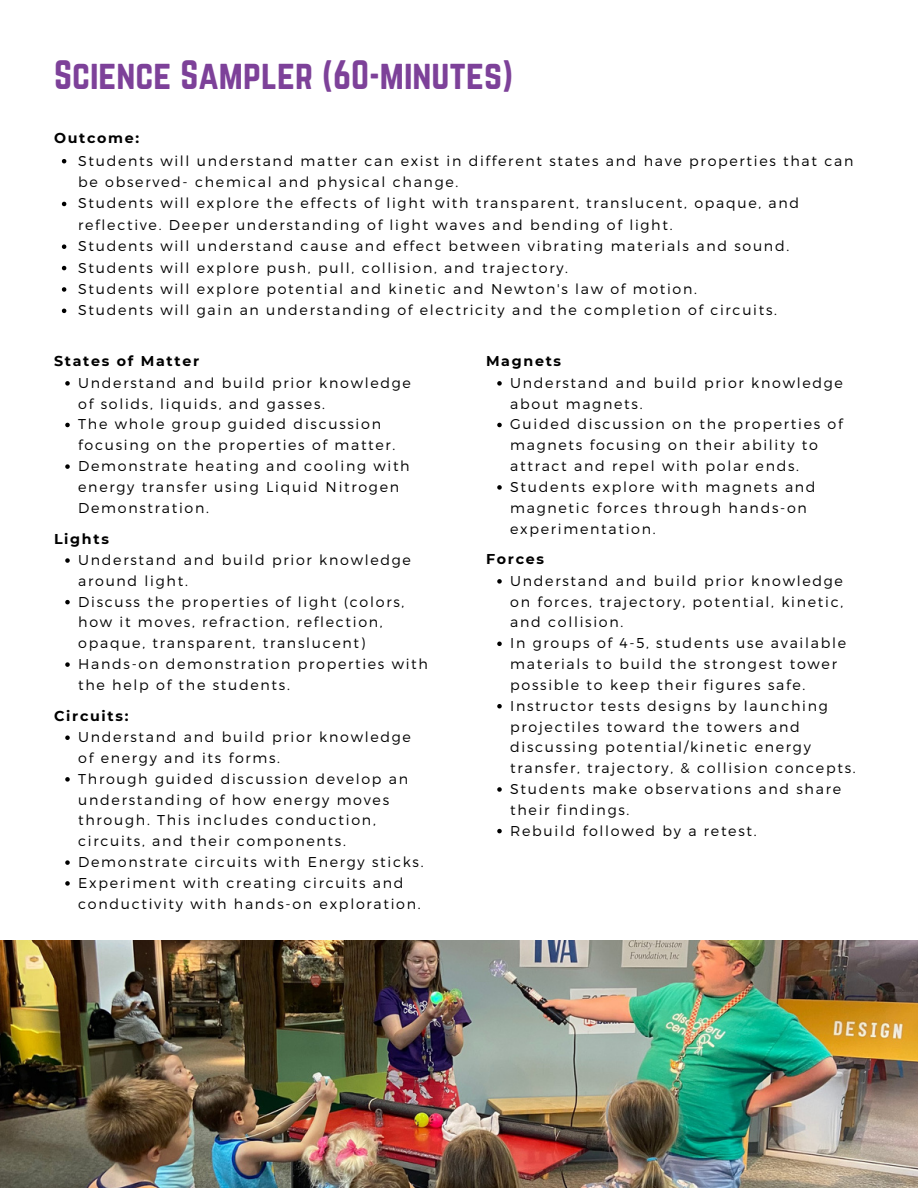
<style>
.page{position:relative;width:918px;height:1188px;background:#fff}
.page>*{position:absolute;margin:0;border:0;box-sizing:border-box;transform-origin:0 0}
.t1{font:36px "Norwester";color:#7d4199}
.t2{font:300 14.25px/20.9px "Montserrat";letter-spacing:.12em;color:#000}
.t3{font:700 14.25px "Montserrat";letter-spacing:.12em;color:#000}
</style>
<div class="page">
<img style="left:0;top:941px;width:918px;height:247px">
<svg style="left:497px;top:381px;width:5px;height:5px"></svg>
<svg style="left:497px;top:423px;width:5px;height:4px"></svg>
<svg style="left:497px;top:485px;width:5px;height:5px"></svg>
<svg style="left:497px;top:579px;width:5px;height:5px"></svg>
<svg style="left:497px;top:642px;width:5px;height:4px"></svg>
<svg style="left:497px;top:704px;width:5px;height:4px"></svg>
<svg style="left:497px;top:787px;width:5px;height:5px"></svg>
<svg style="left:497px;top:829px;width:5px;height:4px"></svg>
<svg style="left:62px;top:159px;width:4px;height:4px"></svg>
<svg style="left:62px;top:202px;width:4px;height:4px"></svg>
<svg style="left:62px;top:244px;width:4px;height:5px"></svg>
<svg style="left:62px;top:266px;width:4px;height:4px"></svg>
<svg style="left:62px;top:287px;width:4px;height:5px"></svg>
<svg style="left:62px;top:309px;width:4px;height:4px"></svg>
<svg style="left:65px;top:381px;width:5px;height:5px"></svg>
<svg style="left:65px;top:423px;width:5px;height:4px"></svg>
<svg style="left:65px;top:464px;width:5px;height:5px"></svg>
<svg style="left:65px;top:558px;width:5px;height:5px"></svg>
<svg style="left:65px;top:600px;width:5px;height:4px"></svg>
<svg style="left:65px;top:662px;width:5px;height:5px"></svg>
<svg style="left:65px;top:735px;width:5px;height:5px"></svg>
<svg style="left:65px;top:777px;width:5px;height:5px"></svg>
<svg style="left:65px;top:860px;width:5px;height:5px"></svg>
<svg style="left:65px;top:881px;width:5px;height:5px"></svg>
<p class="t1" style="left:54px;top:53px;width:461px">SCIENCE SAMPLER (60-MINUTES)</p>
<p class="t3" style="left:54px;top:129px;width:87px">Outcome:</p>
<p class="t2" style="left:78px;top:149px;width:777px;line-height:21.3px">Students will understand matter can exist in different states and have properties that can be observed- chemical and physical change.</p>
<p class="t2" style="left:78px;top:192px;width:723px;line-height:21.3px">Students will explore the effects of light with transparent, translucent, opaque, and reflective. Deeper understanding of light waves and bending of light.</p>
<p class="t2" style="left:78px;top:235px;width:713px">Students will understand cause and effect between vibrating materials and sound.</p>
<p class="t2" style="left:78px;top:256px;width:491px">Students will explore push, pull, collision, and trajectory.</p>
<p class="t2" style="left:78px;top:278px;width:620px">Students will explore potential and kinetic and Newton's law of motion.</p>
<p class="t2" style="left:78px;top:299px;width:700px">Students will gain an understanding of electricity and the completion of circuits.</p>
<p class="t3" style="left:54px;top:353px;width:147px">States of Matter</p>
<p class="t2" style="left:78px;top:372px;width:334px">Understand and build prior knowledge of solids, liquids, and gasses.</p>
<p class="t2" style="left:78px;top:413px;width:319px">The whole group guided discussion focusing on the properties of matter.</p>
<p class="t2" style="left:78px;top:455px;width:333px">Demonstrate heating and cooling with energy transfer using Liquid Nitrogen<br>Demonstration.</p>
<p class="t3" style="left:54px;top:530px;width:57px">Lights</p>
<p class="t2" style="left:78px;top:549px;width:334px">Understand and build prior knowledge around light.</p>
<p class="t2" style="left:78px;top:590px;width:328px">Discuss the properties of light (colors, how it moves, refraction, reflection, opaque, transparent, translucent)</p>
<p class="t2" style="left:78px;top:653px;width:351px">Hands-on demonstration properties with the help of the students.</p>
<p class="t2" style="left:78px;top:726px;width:334px">Understand and build prior knowledge of energy and its forms.</p>
<p class="t2" style="left:78px;top:768px;width:331px">Through guided discussion develop an understanding of how energy moves through. This includes conduction, circuits, and their components.</p>
<p class="t2" style="left:78px;top:851px;width:347px">Demonstrate circuits with Energy sticks.</p>
<p class="t2" style="left:78px;top:872px;width:344px">Experiment with creating circuits and conductivity with hands-on exploration.</p>
<p class="t3" style="left:54px;top:707px;width:76px">Circuits:</p>
<p class="t3" style="left:486px;top:353px;width:77px">Magnets</p>
<p class="t2" style="left:510px;top:372px;width:334px">Understand and build prior knowledge about magnets.</p>
<p class="t2" style="left:510px;top:413px;width:334px">Guided discussion on the properties of magnets focusing on their ability to attract and repel with polar ends.</p>
<p class="t2" style="left:510px;top:476px;width:307px">Students explore with magnets and magnetic forces through hands-on experimentation.</p>
<p class="t2" style="left:510px;top:570px;width:335px;text-align:justify">Understand and build prior knowledge on forces, trajectory, potential, kinetic, and collision.</p>
<p class="t2" style="left:510px;top:632px;width:337px">In groups of 4-5, students use available materials to build the strongest tower possible to keep their figures safe.</p>
<p class="t2" style="left:510px;top:695px;width:347px">Instructor tests designs by launching projectiles toward the towers and discussing potential/kinetic energy transfer, trajectory, &amp; collision concepts.</p>
<p class="t2" style="left:510px;top:778px;width:332px">Students make observations and share their findings.</p>
<p class="t2" style="left:510px;top:819px;width:248px">Rebuild followed by a retest.</p>
<p class="t3" style="left:486px;top:551px;width:60px">Forces</p>
</div>
